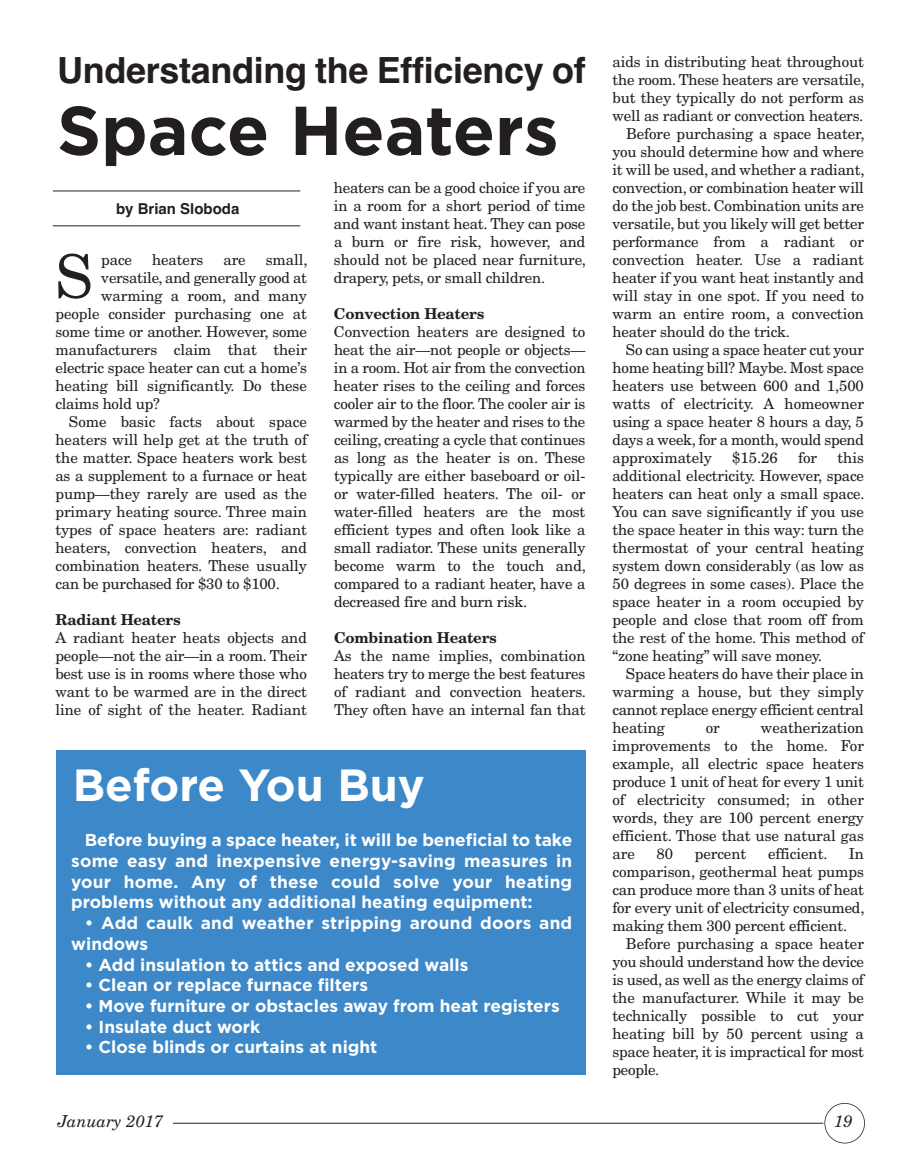
<style>
.page{position:relative;width:918px;height:1175px;background:#fff}
.page>*{position:absolute;margin:0;border:0;box-sizing:border-box;transform-origin:0 0}
.t1{font:700 69px "Gotham";color:#231f20}
.t2{font:60px "New Century Schlbk";color:#231f20}
.t3{font:700 45px "Gotham";color:#fff}
.t4{font:700 36px "Helvetica";letter-spacing:-.01em;color:#231f20}
.t5{font:700 17.25px/20.7px "Gotham";color:#fff;text-align:justify}
.t6{font:italic 16.5px "New Century Schlbk";color:#231f20}
.t7{font:15px/18px "New Century Schlbk";letter-spacing:-.01em;color:#231f20;text-align:justify}
.t8{font:700 15px "New Century Schlbk";letter-spacing:-.015em;color:#231f20}
.t9{font:700 15px "Helvetica";color:#231f20}
</style>
<div class="page">
<div style="left:824px;top:1102px;width:41px;height:41px;border:2px solid #231f20;border-radius:50%"></div>
<hr style="left:70px;top:1123px;width:753px;height:1px;background:#231f20">
<div style="left:56px;top:1113px;width:116px;height:22px;background:#fff"></div>
<hr style="left:53px;top:191px;width:247px;height:1px;background:#231f20">
<hr style="left:53px;top:225px;width:247px;height:1px;background:#231f20">
<div style="left:56px;top:750px;width:530px;height:324px;background:#3d88c8"></div>
<h3 class="t4" style="left:57px;top:49px;width:530px">Understanding the Efficiency of</h3>
<h1 class="t1" style="left:57px;top:107px;width:503px">Space Heaters</h1>
<p class="t9" style="left:116px;top:200px;width:125px">by Brian Sloboda</p>
<p class="t7" style="left:334px;top:180px;width:254px">heaters can be a good choice if you are in a room for a short period of time and want instant heat. They can pose a burn or fire risk, however, and should not be placed near furniture, drapery, pets, or small children.</p>
<p class="t8" style="left:334px;top:308px;width:152px">Convection Heaters</p>
<p class="t7" style="left:334px;top:324px;width:254px">Convection heaters are designed to heat the air—not people or objects— in a room. Hot air from the convection heater rises to the ceiling and forces cooler air to the floor. The cooler air is warmed by the heater and rises to the ceiling, creating a cycle that continues as long as the heater is on. These typically are either baseboard or oil&shy;or water-filled heaters. The oil- or water-filled heaters are the most efficient types and often look like a small radiator. These units generally become warm to the touch and, compared to a radiant heater, have a decreased fire and burn risk.</p>
<p class="t8" style="left:334px;top:632px;width:164px">Combination Heaters</p>
<p class="t7" style="left:334px;top:648px;width:254px">As the name implies, combination heaters try to merge the best features of radiant and convection heaters.<br>They often have an internal fan that</p>
<h2 class="t2" style="left:56px;top:254px;width:39px">S</h2>
<p class="t7" style="left:101px;top:252px;width:32px">pace</p>
<p class="t7" style="left:152px;top:252px;width:53px">heaters</p>
<p class="t7" style="left:223px;top:252px;width:24px">are</p>
<p class="t7" style="left:266px;top:252px;width:43px">small,</p>
<p class="t7" style="left:101px;top:270px;width:207px">versatile, and generally good at</p>
<p class="t7" style="left:101px;top:288px;width:207px">warming a room, and many</p>
<p class="t7" style="left:56px;top:306px;width:253px">people consider purchasing one at</p>
<p class="t7" style="left:56px;top:324px;width:253px">some time or another. However, some</p>
<p class="t7" style="left:56px;top:342px;width:253px">manufacturers claim that their</p>
<p class="t7" style="left:56px;top:360px;width:253px">electric space heater can cut a home’s</p>
<p class="t7" style="left:55px;top:378px;width:253px">heating bill significantly. Do these</p>
<p class="t7" style="left:55px;top:396px;width:106px">claims hold up?</p>
<p class="t7" style="left:69px;top:414px;width:239px">Some basic facts about space</p>
<p class="t7" style="left:55px;top:432px;width:253px">heaters will help get at the truth of</p>
<p class="t7" style="left:56px;top:450px;width:253px">the matter. Space heaters work best</p>
<p class="t7" style="left:56px;top:468px;width:253px">as a supplement to a furnace or heat</p>
<p class="t7" style="left:56px;top:486px;width:253px">pump—they rarely are used as the</p>
<p class="t7" style="left:56px;top:504px;width:253px">primary heating source. Three main</p>
<p class="t7" style="left:56px;top:522px;width:253px">types of space heaters are: radiant</p>
<p class="t7" style="left:56px;top:540px;width:253px">heaters, convection heaters, and</p>
<p class="t7" style="left:56px;top:558px;width:253px">combination heaters. These usually</p>
<p class="t7" style="left:56px;top:576px;width:226px">can be purchased for $30 to $100.</p>
<p class="t8" style="left:55px;top:614px;width:127px">Radiant Heaters</p>
<p class="t7" style="left:55px;top:630px;width:253px">A radiant heater heats objects and people—not the air—in a room. Their best use is in rooms where those who want to be warmed are in the direct line of sight of the heater. Radiant</p>
<h3 class="t3" style="left:73px;top:769px;width:354px">Before You Buy</h3>
<p class="t5" style="left:71px;top:831px;width:503px;text-indent:13px">Before buying a space heater, it will be beneficial to take some easy and inexpensive energy-saving measures in your home. Any of these could solve your heating problems without any additional heating equipment:</p>
<p class="t5" style="left:71px;top:914px;width:503px;text-indent:13px">• Add caulk and weather stripping around doors and windows</p>
<p class="t5" style="left:85px;top:955px;width:385px">• Add insulation to attics and exposed walls</p>
<p class="t5" style="left:85px;top:976px;width:285px">• Clean or replace furnace filters</p>
<p class="t5" style="left:85px;top:997px;width:476px">• Move furniture or obstacles away from heat registers</p>
<p class="t5" style="left:85px;top:1017px;width:177px">• Insulate duct work</p>
<p class="t5" style="left:85px;top:1038px;width:294px">• Close blinds or curtains at night</p>
<p class="t7" style="left:613px;top:54px;width:253px">aids in distributing heat throughout</p>
<p class="t7" style="left:613px;top:72px;width:254px">the room. These heaters are versatile,</p>
<p class="t7" style="left:613px;top:90px;width:253px">but they typically do not perform as</p>
<p class="t7" style="left:613px;top:108px;width:252px">well as radiant or convection heaters.</p>
<p class="t7" style="left:626px;top:126px;width:240px">Before purchasing a space heater,</p>
<p class="t7" style="left:613px;top:144px;width:253px">you should determine how and where</p>
<p class="t7" style="left:613px;top:162px;width:254px">it will be used, and whether a radiant,</p>
<p class="t7" style="left:613px;top:180px;width:253px">convection, or combination heater will</p>
<p class="t7" style="left:613px;top:198px;width:253px">do the job best. Combination units are</p>
<p class="t7" style="left:613px;top:216px;width:253px">versatile, but you likely will get better</p>
<p class="t7" style="left:613px;top:234px;width:253px">performance from a radiant or</p>
<p class="t7" style="left:613px;top:252px;width:253px">convection heater. Use a radiant</p>
<p class="t7" style="left:613px;top:270px;width:253px">heater if you want heat instantly and</p>
<p class="t7" style="left:613px;top:288px;width:253px">will stay in one spot. If you need to</p>
<p class="t7" style="left:613px;top:306px;width:253px">warm an entire room, a convection</p>
<p class="t7" style="left:612px;top:324px;width:179px">heater should do the trick.</p>
<p class="t7" style="left:626px;top:342px;width:240px">So can using a space heater cut your</p>
<p class="t7" style="left:612px;top:360px;width:253px">home heating bill? Maybe. Most space</p>
<p class="t7" style="left:613px;top:378px;width:253px">heaters use between 600 and 1,500</p>
<p class="t7" style="left:612px;top:396px;width:253px">watts of electricity. A homeowner</p>
<p class="t7" style="left:612px;top:414px;width:253px">using a space heater 8 hours a day, 5</p>
<p class="t7" style="left:612px;top:432px;width:253px">days a week, for a month, would spend</p>
<p class="t7" style="left:612px;top:450px;width:101px">approximately</p>
<p class="t7" style="left:732px;top:450px;width:47px">$15.26</p>
<p class="t7" style="left:798px;top:450px;width:21px">for</p>
<p class="t7" style="left:612px;top:450px;width:254px;text-indent:225px">this additional electricity. However, space heaters can heat only a small space.<br>You can save significantly if you use the space heater in this way: turn the thermostat of your central heating system down considerably (as low as 50 degrees in some cases). Place the space heater in a room occupied by people and close that room off from the rest of the home. This method of “zone heating” will save money.</p>
<p class="t7" style="left:612px;top:666px;width:253px;text-indent:14px">Space heaters do have their place in warming a house, but they simply cannot replace energy efficient central heating</p>
<p class="t7" style="left:612px;top:720px;width:253px;text-indent:148px">weatherization improvements to the home. For example, all electric space heaters produce 1 unit of heat for every 1 unit of electricity consumed; in other words, they are 100 percent energy efficient. Those that use natural gas are</p>
<p class="t7" style="left:706px;top:720px;width:16px">or</p>
<p class="t7" style="left:657px;top:846px;width:18px">80</p>
<p class="t7" style="left:695px;top:846px;width:53px">percent</p>
<p class="t7" style="left:768px;top:846px;width:61px">efficient.</p>
<p class="t7" style="left:612px;top:846px;width:254px;text-indent:236px">In comparison, geothermal heat pumps can produce more than 3 units of heat for every unit of electricity consumed, making them 300 percent efficient.</p>
<p class="t7" style="left:612px;top:936px;width:253px;text-indent:14px">Before purchasing a space heater you should understand how the device is used, as well as the energy claims of the manufacturer. While it may be technically possible to cut your heating bill by 50 percent using a space heater, it is impractical for most people.</p>
<p class="t6" style="left:58px;top:1114px;width:107px">January 2017</p>
<p class="t6" style="left:834px;top:1114px;width:20px">19</p>
</div>
